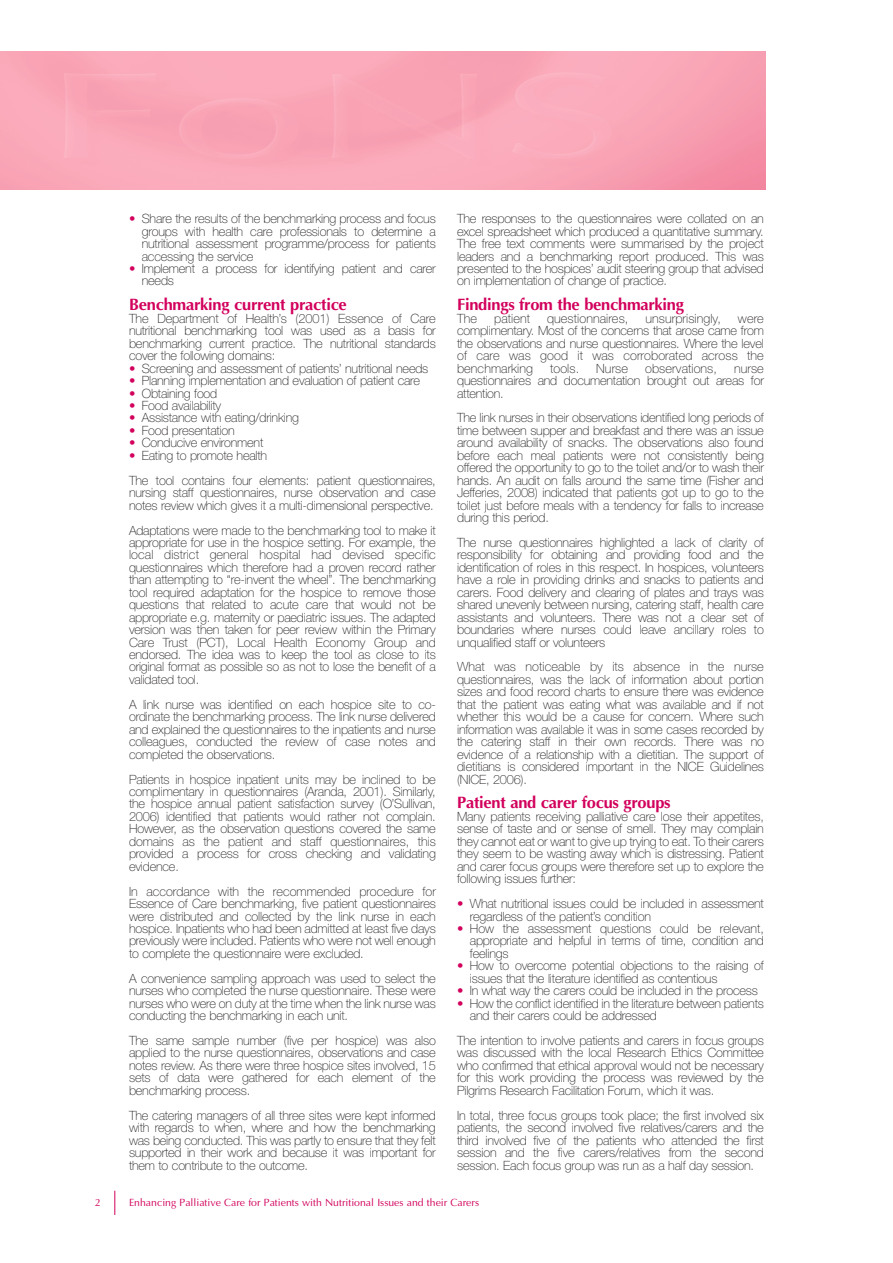
<style>
.page{position:relative;width:893px;height:1263px;background:#fff}
.page>*{position:absolute;margin:0;border:0;box-sizing:border-box;transform-origin:0 0}
.t1{font:700 16.5px "Optima";letter-spacing:-.015em;color:#d2005c}
.t2{font:100 12.75px/12.5px "Helvetica Neue";letter-spacing:-.015em;color:#231f20;text-align:justify}
.t3{font:100 12.75px "Helvetica Neue";letter-spacing:.005em;color:#231f20}
.t4{font:10.5px "Optima";color:#d2005c}
.s1{color:#d2005c}
</style>
<div class="page">
<svg style="left:114px;top:1191px;width:1px;height:24px"></svg>
<p class="t2" style="left:142px;top:214px;width:296px;text-indent:-13px"><span class="s1">•</span> Share the results of the benchmarking process and focus groups with health care professionals to determine a nutritional assessment programme/process for patients accessing the service</p>
<p class="t2" style="left:142px;top:263px;width:296px;text-indent:-13px"><span class="s1">•</span> Implement a process for identifying patient and carer needs</p>
<p class="t1" style="left:129px;top:295px;width:219px">Benchmarking current practice</p>
<p class="t2" style="left:129px;top:313px;width:308px">The Department of Health’s (2001) Essence of Care nutritional benchmarking tool was used as a basis for benchmarking current practice. The nutritional standards cover the following domains:</p>
<p class="t2" style="left:129px;top:363px;width:301px"><span class="s1">•</span> Screening and assessment of patients’ nutritional needs</p>
<p class="t2" style="left:129px;top:375px;width:293px"><span class="s1">•</span> Planning implementation and evaluation of patient care</p>
<p class="t2" style="left:129px;top:388px;width:90px"><span class="s1">•</span> Obtaining food</p>
<p class="t2" style="left:129px;top:400px;width:94px"><span class="s1">•</span> Food availability</p>
<p class="t2" style="left:129px;top:413px;width:171px"><span class="s1">•</span> Assistance with eating/drinking</p>
<p class="t2" style="left:129px;top:425px;width:107px"><span class="s1">•</span> Food presentation</p>
<p class="t2" style="left:129px;top:438px;width:136px"><span class="s1">•</span> Conducive environment</p>
<p class="t2" style="left:129px;top:444px;width:308px;line-height:24.9px"><span class="s1">•</span> Eating to promote health<br>The tool contains four elements: patient questionnaires,</p>
<p class="t2" style="left:129px;top:487px;width:308px">nursing staff questionnaires, nurse observation and case notes review which gives it a multi-dimensional perspective.</p>
<p class="t2" style="left:129px;top:525px;width:308px">Adaptations were made to the benchmarking tool to make it appropriate for use in the hospice setting. For example, the local district general hospital had devised specific questionnaires which therefore had a proven record rather than attempting to “re-invent the wheel”. The benchmarking tool required adaptation for the hospice to remove those questions that related to acute care that would not be appropriate e.g. maternity or paediatric issues. The adapted version was then taken for peer review within the Primary Care Trust (PCT), Local Health Economy Group and endorsed. The idea was to keep the tool as close to its original format as possible so as not to lose the benefit of a validated tool.</p>
<p class="t2" style="left:129px;top:699px;width:308px">A link nurse was identified on each hospice site to co&shy;ordinate the benchmarking process. The link nurse delivered and explained the questionnaires to the inpatients and nurse colleagues, conducted the review of case notes and completed the observations.</p>
<p class="t2" style="left:129px;top:774px;width:308px">Patients in hospice inpatient units may be inclined to be complimentary in questionnaires (Aranda, 2001). Similarly, the hospice annual patient satisfaction survey (O’Sullivan, 2006) identified that patients would rather not complain.<br>However, as the observation questions covered the same domains as the patient and staff questionnaires, this provided a process for cross checking and validating evidence.</p>
<p class="t2" style="left:129px;top:886px;width:308px">In accordance with the recommended procedure for Essence of Care benchmarking, five patient questionnaires were distributed and collected by the link nurse in each hospice. Inpatients who had been admitted at least five days previously were included. Patients who were not well enough to complete the questionnaire were excluded.</p>
<p class="t2" style="left:129px;top:973px;width:308px">A convenience sampling approach was used to select the nurses who completed the nurse questionnaire. These were nurses who were on duty at the time when the link nurse was conducting the benchmarking in each unit.</p>
<p class="t2" style="left:129px;top:1035px;width:308px">The same sample number (five per hospice) was also applied to the nurse questionnaires, observations and case notes review. As there were three hospice sites involved, 15 sets of data were gathered for each element of the benchmarking process.</p>
<p class="t2" style="left:129px;top:1110px;width:308px">The catering managers of all three sites were kept informed with regards to when, where and how the benchmarking was being conducted. This was partly to ensure that they felt supported in their work and because it was important for them to contribute to the outcome.</p>
<p class="t2" style="left:457px;top:214px;width:308px">The responses to the questionnaires were collated on an excel spreadsheet which produced a quantitative summary.<br>The free text comments were summarised by the project leaders and a benchmarking report produced. This was presented to the hospices’ audit steering group that advised on implementation of change of practice.</p>
<p class="t1" style="left:457px;top:295px;width:228px">Findings from the benchmarking</p>
<p class="t2" style="left:457px;top:313px;width:21px">The</p>
<p class="t3" style="left:494px;top:314px;width:37px">patient</p>
<p class="t3" style="left:547px;top:314px;width:83px">questionnaires,</p>
<p class="t3" style="left:645px;top:314px;width:77px">unsurprisingly,</p>
<p class="t2" style="left:457px;top:313px;width:308px;text-indent:281px">were complimentary. Most of the concerns that arose came from the observations and nurse questionnaires. Where the level of care was good it was corroborated across the benchmarking</p>
<p class="t2" style="left:550px;top:363px;width:31px">tools.</p>
<p class="t2" style="left:596px;top:363px;width:33px">Nurse</p>
<p class="t3" style="left:645px;top:363px;width:73px">observations,</p>
<p class="t2" style="left:457px;top:363px;width:308px;text-indent:277px">nurse questionnaires and documentation brought out areas for attention.</p>
<p class="t2" style="left:457px;top:413px;width:308px">The link nurses in their observations identified long periods of time between supper and breakfast and there was an issue around availability of snacks. The observations also found before each meal patients were not consistently being offered the opportunity to go to the toilet and/or to wash their hands. An audit on falls around the same time (Fisher and Jefferies, 2008) indicated that patients got up to go to the toilet just before meals with a tendency for falls to increase during this period.</p>
<p class="t2" style="left:457px;top:537px;width:308px">The nurse questionnaires highlighted a lack of clarity of responsibility for obtaining and providing food and the identification of roles in this respect. In hospices, volunteers have a role in providing drinks and snacks to patients and carers. Food delivery and clearing of plates and trays was shared unevenly between nursing, catering staff, health care assistants and volunteers. There was not a clear set of boundaries where nurses could leave ancillary roles to unqualified staff or volunteers</p>
<p class="t2" style="left:457px;top:662px;width:308px">What was noticeable by its absence in the nurse questionnaires, was the lack of information about portion sizes and food record charts to ensure there was evidence that the patient was eating what was available and if not whether this would be a cause for concern. Where such information was available it was in some cases recorded by the catering staff in their own records. There was no evidence of a relationship with a dietitian. The support of dietitians is considered important in the NICE Guidelines (NICE, 2006).</p>
<p class="t1" style="left:457px;top:793px;width:215px">Patient and carer focus groups</p>
<p class="t2" style="left:457px;top:811px;width:308px">Many patients receiving palliative care lose their appetites, sense of taste and or sense of smell. They may complain they cannot eat or want to give up trying to eat. To their carers they seem to be wasting away which is distressing. Patient and carer focus groups were therefore set up to explore the following issues further:</p>
<p class="t2" style="left:470px;top:898px;width:296px;text-indent:-13px"><span class="s1">•</span> What nutritional issues could be included in assessment regardless of the patient’s condition</p>
<p class="t2" style="left:470px;top:923px;width:296px;text-indent:-13px"><span class="s1">•</span> How the assessment questions could be relevant, appropriate and helpful in terms of time, condition and feelings</p>
<p class="t2" style="left:470px;top:961px;width:296px;text-indent:-13px"><span class="s1">•</span> How to overcome potential objections to the raising of issues that the literature identified as contentious</p>
<p class="t2" style="left:457px;top:985px;width:302px"><span class="s1">•</span> In what way the carers could be included in the process</p>
<p class="t2" style="left:470px;top:998px;width:296px;text-indent:-13px"><span class="s1">•</span> How the conflict identified in the literature between patients and their carers could be addressed</p>
<p class="t2" style="left:457px;top:1035px;width:308px">The intention to involve patients and carers in focus groups was discussed with the local Research Ethics Committee who confirmed that ethical approval would not be necessary for this work providing the process was reviewed by the Pilgrims Research Facilitation Forum, which it was.</p>
<p class="t2" style="left:457px;top:1110px;width:308px">In total, three focus groups took place; the first involved six patients, the second involved five relatives/carers and the third involved five of the patients who attended the first session and the five carers/relatives from the second session. Each focus group was run as a half day session.</p>
<p class="t4" style="left:95px;top:1196px;width:7px">2</p>
<p class="t4" style="left:129px;top:1196px;width:352px">Enhancing Palliative Care for Patients with Nutritional Issues and their Carers</p>
</div>
